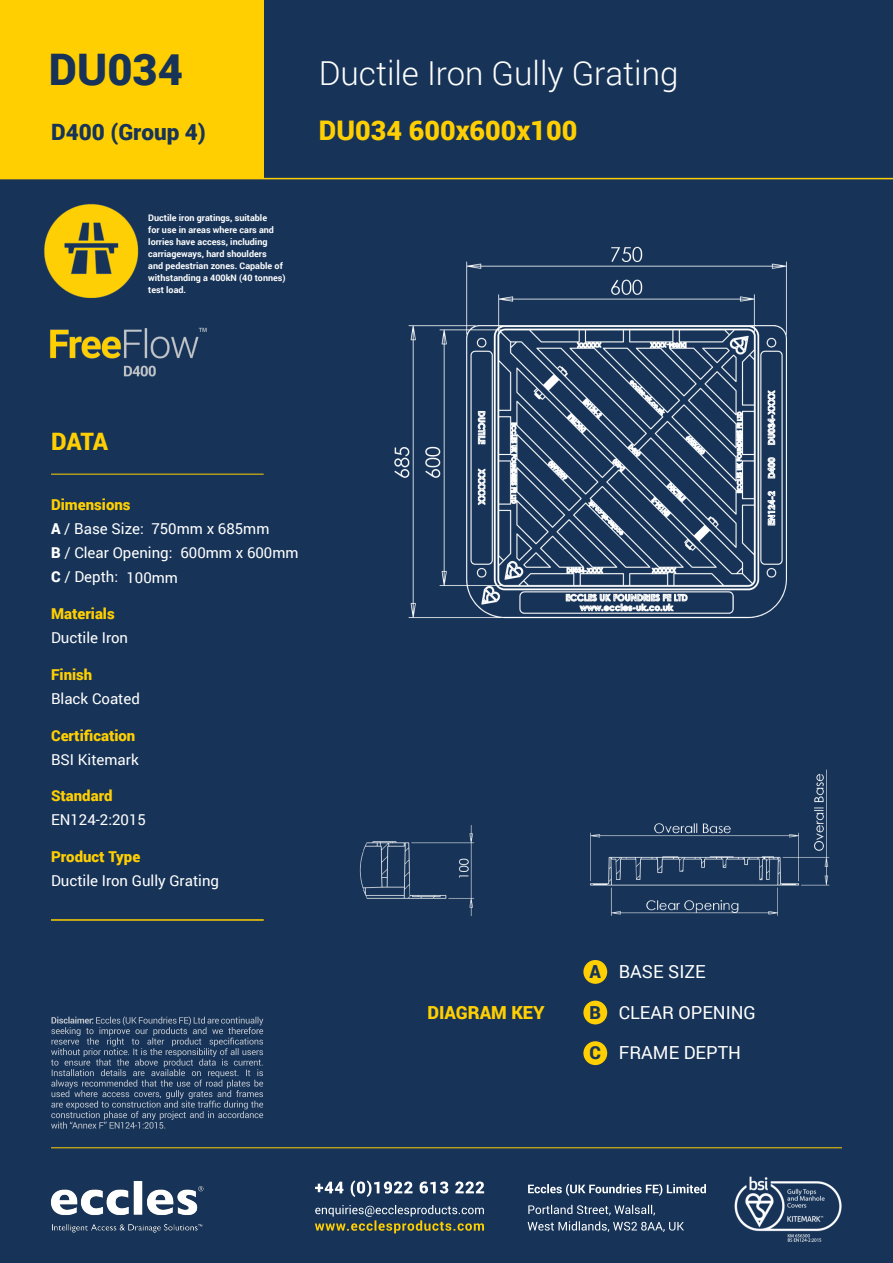
<style>
.page{position:relative;width:893px;height:1263px;background:#173458}
.page>*{position:absolute;margin:0;border:0;box-sizing:border-box;transform-origin:0 0}
.t1{font:900 43.5px "Roboto";color:#173458}
.t2{font:300 33px "Roboto";color:#fff}
.t3{font:900 27px "Roboto";color:#ffcf01}
.t4{font:900 24px "Roboto";color:#ffcf01}
.t5{font:900 22.5px "Roboto";color:#173458}
.t6{font:18px "Roboto";color:#fff}
.t7{font:900 18px "Roboto";color:#ffcf01}
.t8{font:15px/24px "Roboto";color:#fff}
.t9{font:900 15px "Roboto";color:#ffcf01}
.t10{font:700 9px/12px "Roboto";color:#fff}
.s1{font-weight:900;color:#ffcf01}
.s2{font-weight:900}
.s3{font-weight:900;color:#173458}
</style>
<div class="page">
<img style="left:50px;top:1181px;width:154px;height:52px">
<hr style="left:51px;top:1147px;width:791px;height:1px;background:#ffcf01">
<svg style="left:315px;top:1205px;width:169px;height:28px"></svg>
<svg style="left:315px;top:1180px;width:169px;height:17px"></svg>
<svg style="left:528px;top:1221px;width:156px;height:11px"></svg>
<svg style="left:528px;top:1205px;width:127px;height:10px"></svg>
<svg style="left:528px;top:1184px;width:178px;height:12px"></svg>
<img style="left:734px;top:1176px;width:108px;height:66px">
<hr style="left:0;top:178px;width:893px;height:1px;background:#ffcf01">
<div style="left:0;top:0;width:264px;height:179px;background:#ffcf01"></div>
<svg style="left:51px;top:1016px;width:212px;height:113px"></svg>
<img style="left:44px;top:204px;width:95px;height:94px">
<img style="left:359px;top:246px;width:471px;height:670px">
<hr style="left:51px;top:474px;width:213px;height:1px;background:#ffcf01">
<div style="left:583px;top:960px;width:24px;height:24px;background:#ffcf01;border-radius:50%"></div>
<div style="left:583px;top:1001px;width:24px;height:23px;background:#ffcf01;border-radius:50%"></div>
<div style="left:583px;top:1041px;width:24px;height:24px;background:#ffcf01;border-radius:50%"></div>
<hr style="left:51px;top:919px;width:213px;height:1px;background:#ffcf01">
<img style="left:50px;top:327px;width:157px;height:50px">
<p class="t1" style="left:49px;top:39px;width:136px">DU034</p>
<p class="t5" style="left:51px;top:116px;width:156px">D400 (Group 4)</p>
<p class="t10" style="left:148px;top:211px;width:139px">Ductile iron gratings, suitable<br>for use in areas where cars and lorries have access, including carriageways, hard shoulders<br>and pedestrian zones. Capable of withstanding a 400kN (40 tonnes) test load.</p>
<p class="t2" style="left:319px;top:50px;width:361px">Ductile Iron Gully Grating</p>
<p class="t3" style="left:319px;top:112px;width:260px">DU034 600x600x100</p>
<p class="t4" style="left:51px;top:424px;width:59px">DATA</p>
<p class="t8" style="left:51px;top:492px;width:123px"><span class="s1">Dimensions<br></span><span class="s2">A</span> / Base Size:<br><span class="s2">B</span> / Clear Opening:<br><span class="s2">C</span> / Depth:</p>
<p class="t9" style="left:51px;top:603px;width:65px">Materials</p>
<p class="t8" style="left:151px;top:516px;width:120px">750mm x 685mm</p>
<p class="t8" style="left:181px;top:541px;width:120px">600mm x 600mm</p>
<p class="t8" style="left:127px;top:565px;width:53px">100mm</p>
<p class="t8" style="left:51px;top:625px;width:79px">Ductile Iron</p>
<p class="t9" style="left:51px;top:664px;width:43px">Finish</p>
<p class="t8" style="left:51px;top:686px;width:90px">Black Coated</p>
<p class="t9" style="left:51px;top:725px;width:86px">Certification</p>
<p class="t8" style="left:51px;top:747px;width:89px">BSI Kitemark</p>
<p class="t9" style="left:51px;top:785px;width:63px">Standard</p>
<p class="t8" style="left:51px;top:807px;width:96px">EN124-2:2015</p>
<p class="t9" style="left:51px;top:846px;width:91px">Product Type</p>
<p class="t8" style="left:51px;top:868px;width:170px">Ductile Iron Gully Grating</p>
<p class="t6" style="left:589px;top:959px;width:118px"><span class="s3">A</span> BASE SIZE</p>
<p class="t7" style="left:427px;top:999px;width:119px">DIAGRAM KEY</p>
<p class="t6" style="left:589px;top:999px;width:168px"><span class="s3">B</span> CLEAR OPENING</p>
<p class="t6" style="left:589px;top:1040px;width:153px"><span class="s3">C</span> FRAME DEPTH</p>
</div>
